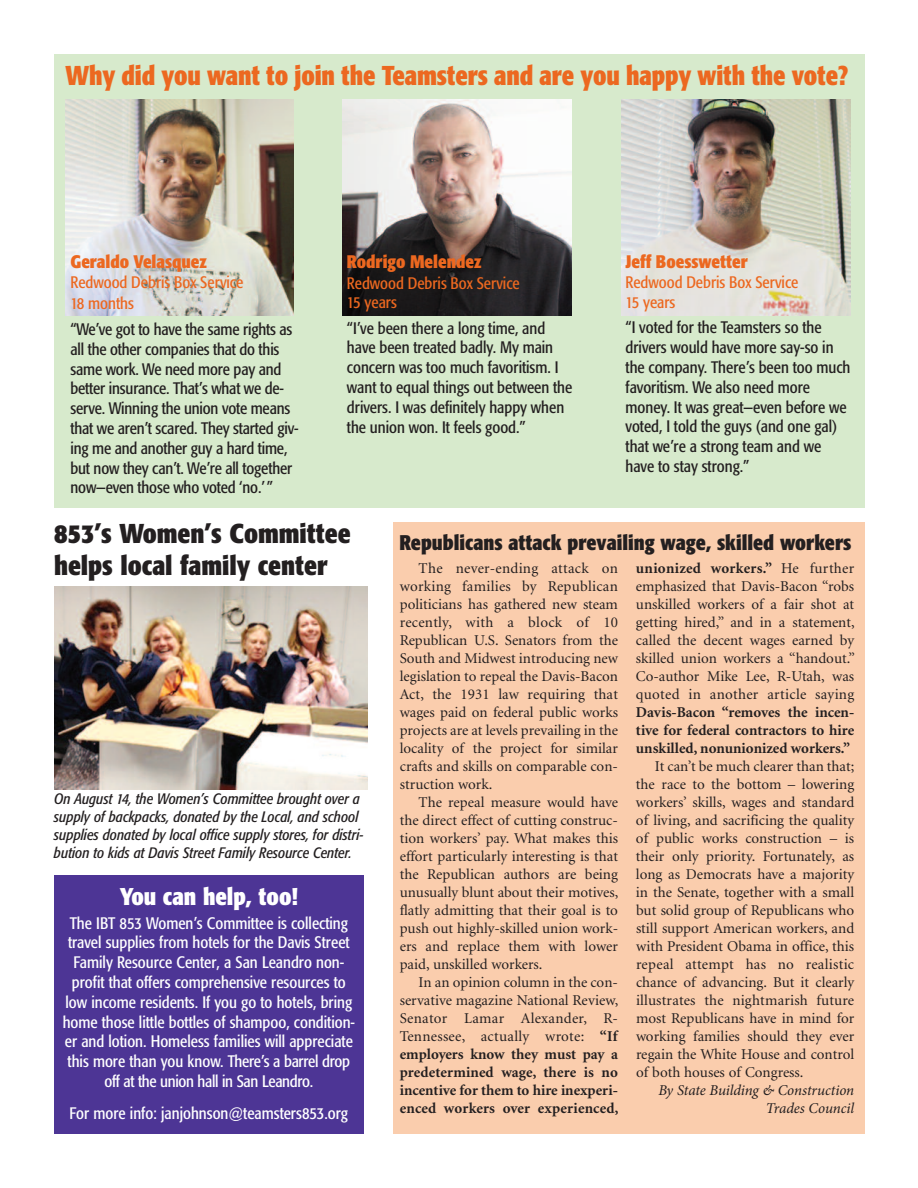
<style>
.page{position:relative;width:918px;height:1188px;background:#fff}
.page>*{position:absolute;margin:0;border:0;box-sizing:border-box;transform-origin:0 0}
.t1{font:700 condensed 27px "Formata";letter-spacing:-.005em;color:#ec6820;scale:.96 1}
.t2{font:700 condensed 27px/32.4px "Formata";color:#231f20}
.t3{font:700 condensed 24px "Formata";color:#fff}
.t4{font:700 condensed 21px "Formata";color:#231f20}
.t5{font:700 condensed 18px "Formata";color:#ec6820}
.t6{font:condensed 16.5px/19.8px "Formata";color:#231f20}
.t7{font:condensed 16.5px/19.8px "Formata";color:#fff;text-align:center}
.t8{font:condensed 16.5px/19.8px "Formata";color:#ec6820}
.t9{font:15px/18px "Minion";color:#231f20;text-align:justify}
.t10{font:700 15px/18px "Minion";color:#231f20;text-align:justify}
.t11{font:italic condensed 15px/18px "Formata";color:#231f20}
.t12{font:italic 15px/18px "Minion Pro";letter-spacing:-.01em;color:#231f20;text-align:right}
.s1{font-weight:400}
.s2{font-weight:700}
</style>
<div class="page">
<div style="left:393px;top:522px;width:471px;height:612px;background:#facdad"></div>
<div style="left:54px;top:54px;width:810px;height:454px;background:#d7eacc"></div>
<div style="left:54px;top:876px;width:310px;height:258px;background:#4d3595"></div>
<img style="left:54px;top:587px;width:314px;height:202px">
<img style="left:65px;top:99px;width:229px;height:216px">
<img style="left:622px;top:99px;width:228px;height:216px">
<img style="left:343px;top:99px;width:228px;height:216px">
<h1 class="t1" style="left:66px;top:65px;width:817px">Why did you want to join the Teamsters and are you happy with the vote?</h1>
<p class="t5" style="left:71px;top:254px;width:138px">Geraldo Velasquez</p>
<p class="t8" style="left:71px;top:273px;width:174px;line-height:21px">Redwood Debris Box Service<br>18 months</p>
<p class="t6" style="left:70px;top:320px;width:230px">“We’ve got to have the same rights as all the other companies that do this same work. We need more pay and better insurance. That’s what we de&shy;serve. Winning the union vote means that we aren’t scared. They started giv&shy;ing me and another guy a hard time, but now they can’t. We’re all together now—even those who voted ‘no.’”</p>
<p class="t5" style="left:347px;top:255px;width:136px">Rodrigo Melendez</p>
<p class="t8" style="left:347px;top:274px;width:174px">Redwood Debris Box Service<br>15 years</p>
<p class="t6" style="left:347px;top:319px;width:227px">“I’ve been there a long time, and have been treated badly. My main concern was too much favoritism. I want to equal things out between the drivers. I was definitely happy when the union won. It feels good.”</p>
<p class="t5" style="left:626px;top:254px;width:124px">Jeff Boesswetter</p>
<p class="t8" style="left:626px;top:274px;width:174px">Redwood Debris Box Service<br>15 years</p>
<p class="t6" style="left:626px;top:319px;width:226px">“I voted for the Teamsters so the drivers would have more say-so in the company. There’s been too much favoritism. We also need more money. It was great—even before we voted, I told the guys (and one gal) that we’re a strong team and we have to stay strong.”</p>
<h1 class="t2" style="left:54px;top:519px;width:298px">853’s Women’s Committee helps local family center</h1>
<p class="t11" style="left:54px;top:791px;width:310px">On August 14, the Women’s Committee brought over a supply of backpacks, donated by the Local, and school supplies donated by local office supply stores, for distri&shy;bution to kids at Davis Street Family Resource Center.</p>
<h2 class="t3" style="left:120px;top:887px;width:180px">You can help, too!</h2>
<p class="t7" style="left:63px;top:914px;width:294px">The IBT 853 Women’s Committee is collecting travel supplies from hotels for the Davis Street Family Resource Center, a San Leandro non&shy;profit that offers comprehensive resources to low income residents. If you go to hotels, bring home those little bottles of shampoo, condition&shy;er and lotion. Homeless families will appreciate this more than you know. There’s a barrel drop off at the union hall in San Leandro.</p>
<p class="t7" style="left:70px;top:1105px;width:280px">For more info: janjohnson@teamsters853.org</p>
<h3 class="t4" style="left:399px;top:534px;width:454px">Republicans attack prevailing wage, skilled workers</h3>
<p class="t9" style="left:400px;top:560px;width:220px;text-indent:19px">The never-ending attack on working families by Republican politicians has gathered new steam recently, with a block of 10<br>Republican U.S. Senators from the South and Midwest introducing new legislation to repeal the Davis-Bacon Act, the 1931 law requiring that wages paid on federal public works projects are at levels prevailing in the locality of the project for similar crafts and skills on comparable con&shy;struction work.</p>
<p class="t9" style="left:400px;top:794px;width:220px;text-indent:19px">The repeal measure would have the direct effect of cutting construc&shy;tion workers’ pay. What makes this effort particularly interesting is that the Republican authors are being unusually blunt about their motives, flatly admitting that their goal is to push out highly-skilled union work&shy;ers and replace them with lower paid, unskilled workers.</p>
<p class="t10" style="left:400px;top:974px;width:220px;text-indent:19px"><span class="s1">In an opinion column in the con&shy;servative magazine National Review, Senator Lamar Alexander, R-Tennessee, actually wrote:</span> “If employers know they must pay a predetermined wage, there is no incentive for them to hire inexperi&shy;enced workers over experienced,</p>
<p class="t9" style="left:636px;top:560px;width:221px"><span class="s2">unionized workers.”</span> He further emphasized that Davis-Bacon “robs unskilled workers of a fair shot at getting hired,” and in a statement, called the decent wages earned by skilled union workers a “handout.” Co-author Mike Lee, R-Utah, was quoted in another article saying</p>
<p class="t10" style="left:636px;top:704px;width:220px">Davis-Bacon “removes the incen&shy;tive for federal contractors to hire unskilled, nonunionized workers.”</p>
<p class="t9" style="left:636px;top:758px;width:220px;text-indent:19px">It can’t be much clearer than that; the race to the bottom – lowering workers’ skills, wages and standard of living, and sacrificing the quality of public works construction – is their only priority. Fortunately, as long as Democrats have a majority in the Senate, together with a small but solid group of Republicans who still support American workers, and with President Obama in office, this repeal attempt has no realistic chance of advancing. But it clearly illustrates the nightmarish future most Republicans have in mind for working families should they ever regain the White House and control of both houses of Congress.</p>
<p class="t12" style="left:658px;top:1082px;width:197px">By State Building &amp; Construction<br>Trades Council</p>
</div>
